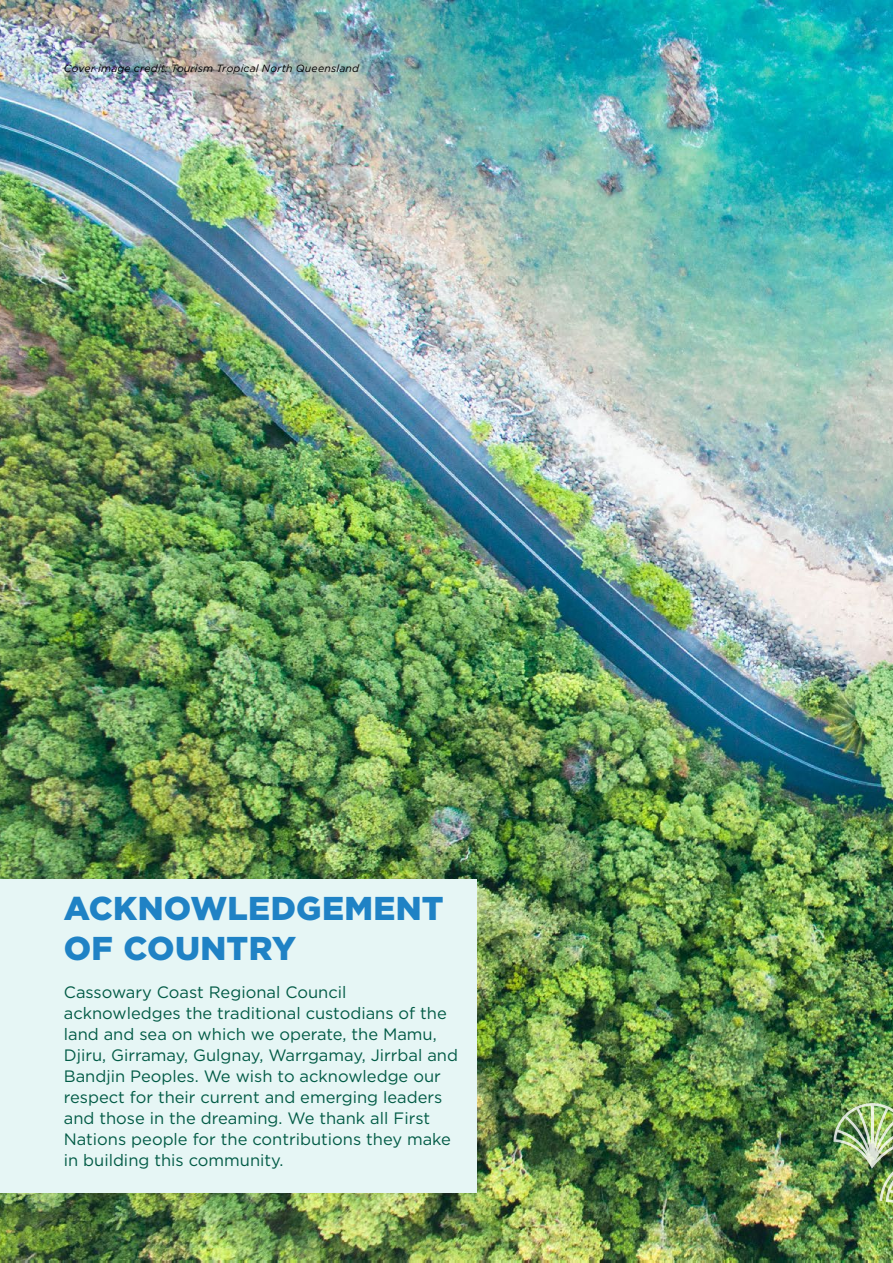
<style>
.page{position:relative;width:893px;height:1263px;background:#fff}
.page>*{position:absolute;margin:0;border:0;box-sizing:border-box;transform-origin:0 0}
.t1{font:900 33px/39.6px "Gotham";letter-spacing:.01em;color:#1f82c5}
.t2{font:16.5px/21px "Gotham";color:#025b46}
.t3{font:italic 10.5px "Gotham";letter-spacing:.015em;color:#000}
</style>
<div class="page">
<img style="left:0;top:0;width:893px;height:1263px">
<img style="left:833px;top:1103px;width:60px;height:126px">
<div style="left:0;top:879px;width:476px;height:314px;background:#e6f6f5"></div>
<p class="t3" style="left:64px;top:62px;width:297px">Cover image credit: Tourism Tropical North Queensland</p>
<h1 class="t1" style="left:64px;top:888px;width:381px">ACKNOWLEDGEMENT<br>OF COUNTRY</h1>
<p class="t2" style="left:64px;top:981px;width:396px">Cassowary Coast Regional Council acknowledges the traditional custodians of the land and sea on which we operate, the Mamu, Djiru, Girramay, Gulgnay, Warrgamay, Jirrbal and Bandjin Peoples. We wish to acknowledge our respect for their current and emerging leaders and those in the dreaming. We thank all First Nations people for the contributions they make in building this community.</p>
</div>
